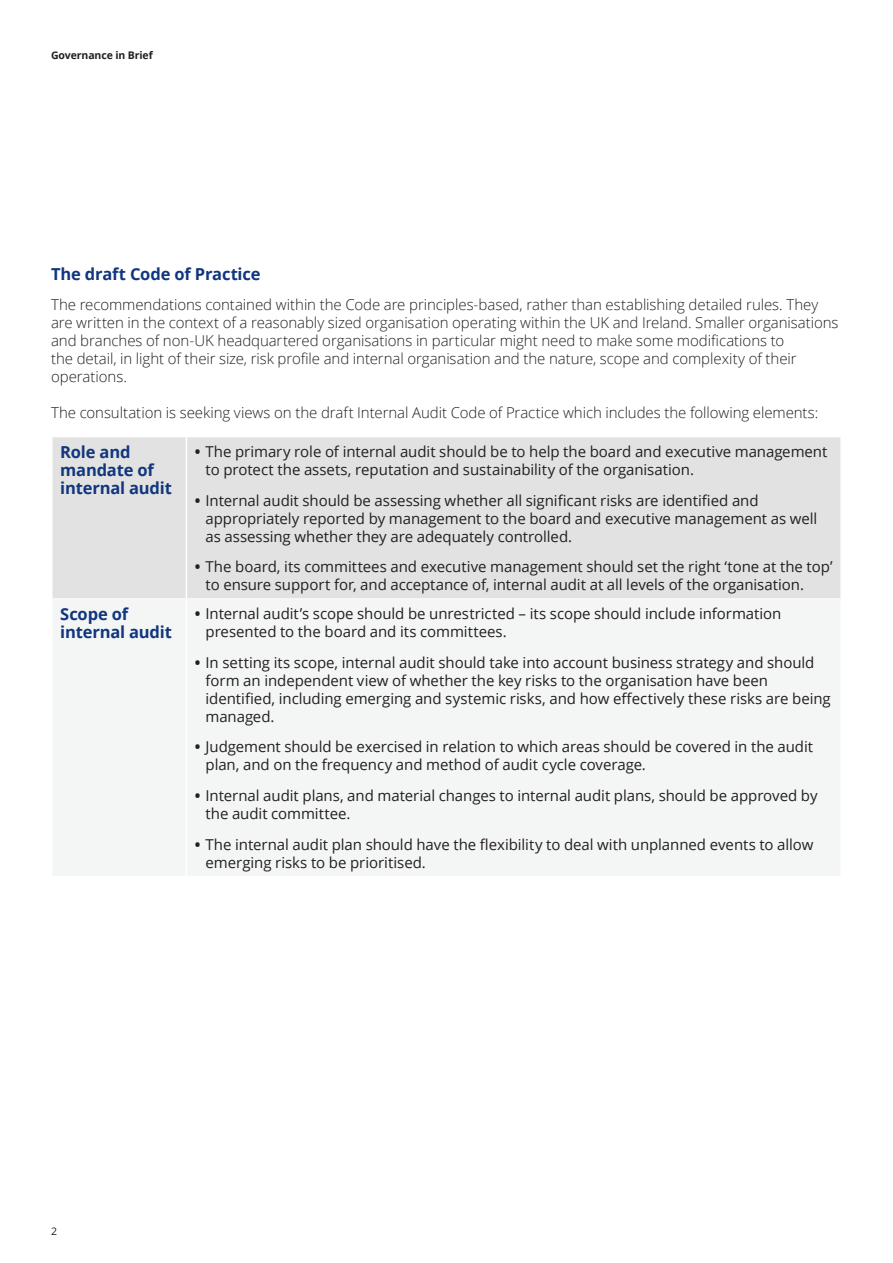
<style>
.page{position:relative;width:893px;height:1263px;background:#fff}
.page>*{position:absolute;margin:0;border:0;box-sizing:border-box;transform-origin:0 0}
.Subhead_A__8_5_12pt{font:700 16.5px/18px "Open Sans";letter-spacing:-.01em;color:#11367e}
.t1{font:15px/18px "Open Sans";letter-spacing:-.005em;color:#231f20}
.Body_copy__8_5_12pt{font:300 15px/18px "Open Sans";letter-spacing:-.005em;color:#231f20}
.t2{font:700 10.5px "Open Sans";letter-spacing:-.01em;color:#231f20}
.t3{font:10.5px "Open Sans";color:#231f20}
.s1{font-weight:700}
</style>
<div class="page">
<div style="left:53px;top:437px;width:787px;height:161px;background:#e1e2e1"></div>
<div style="left:53px;top:600px;width:787px;height:275px;background:#f4f5f5"></div>
<hr style="left:186px;top:437px;width:1px;height:161px;background:#fff">
<hr style="left:186px;top:599px;width:1px;height:277px;background:#fff">
<p class="t2" style="left:51px;top:48px;width:103px">Governance in Brief</p>
<p class="Subhead_A__8_5_12pt" style="left:51px;top:264px;width:211px">The draft Code of Practice</p>
<p class="Body_copy__8_5_12pt" style="left:51px;top:296px;width:789px">The recommendations contained within the Code are principles-based, rather than establishing detailed rules. They are written in the context of a reasonably sized organisation operating within the UK and Ireland. Smaller organisations and branches of non-UK headquartered organisations in particular might need to make some modifications to<br>the detail, in light of their size, risk profile and internal organisation and the nature, scope and complexity of their operations.</p>
<p class="Body_copy__8_5_12pt" style="left:51px;top:404px;width:769px">The consultation is seeking views on the draft Internal Audit Code of Practice which includes the following elements:</p>
<p class="Subhead_A__8_5_12pt" style="left:60px;top:443px;width:113px">Role and mandate of internal audit</p>
<p class="t1" style="left:206px;top:442px;width:623px;text-indent:-11px"><span class="s1">•</span> The primary role of internal audit should be to help the board and executive management to protect the assets, reputation and sustainability of the organisation.</p>
<p class="t1" style="left:206px;top:491px;width:613px;text-indent:-11px"><span class="s1">•</span> Internal audit should be assessing whether all significant risks are identified and appropriately reported by management to the board and executive management as well as assessing whether they are adequately controlled.</p>
<p class="t1" style="left:206px;top:557px;width:629px;text-indent:-11px"><span class="s1">•</span> The board, its committees and executive management should set the right ‘tone at the top’ to ensure support for, and acceptance of, internal audit at all levels of the organisation.</p>
<p class="Subhead_A__8_5_12pt" style="left:60px;top:605px;width:113px">Scope of internal audit</p>
<p class="t1" style="left:206px;top:604px;width:577px;text-indent:-11px"><span class="s1">•</span> Internal audit’s scope should be unrestricted – its scope should include information presented to the board and its committees.</p>
<p class="t1" style="left:206px;top:653px;width:627px;text-indent:-11px"><span class="s1">•</span> In setting its scope, internal audit should take into account business strategy and should form an independent view of whether the key risks to the organisation have been identified, including emerging and systemic risks, and how effectively these risks are being managed.</p>
<p class="t1" style="left:206px;top:737px;width:609px;text-indent:-11px"><span class="s1">•</span> Judgement should be exercised in relation to which areas should be covered in the audit plan, and on the frequency and method of audit cycle coverage.</p>
<p class="t1" style="left:206px;top:786px;width:614px;text-indent:-11px"><span class="s1">•</span> Internal audit plans, and material changes to internal audit plans, should be approved by the audit committee.</p>
<p class="t1" style="left:206px;top:835px;width:610px;text-indent:-11px"><span class="s1">•</span> The internal audit plan should have the flexibility to deal with unplanned events to allow emerging risks to be prioritised.</p>
<p class="t3" style="left:51px;top:1224px;width:8px">2</p>
</div>
